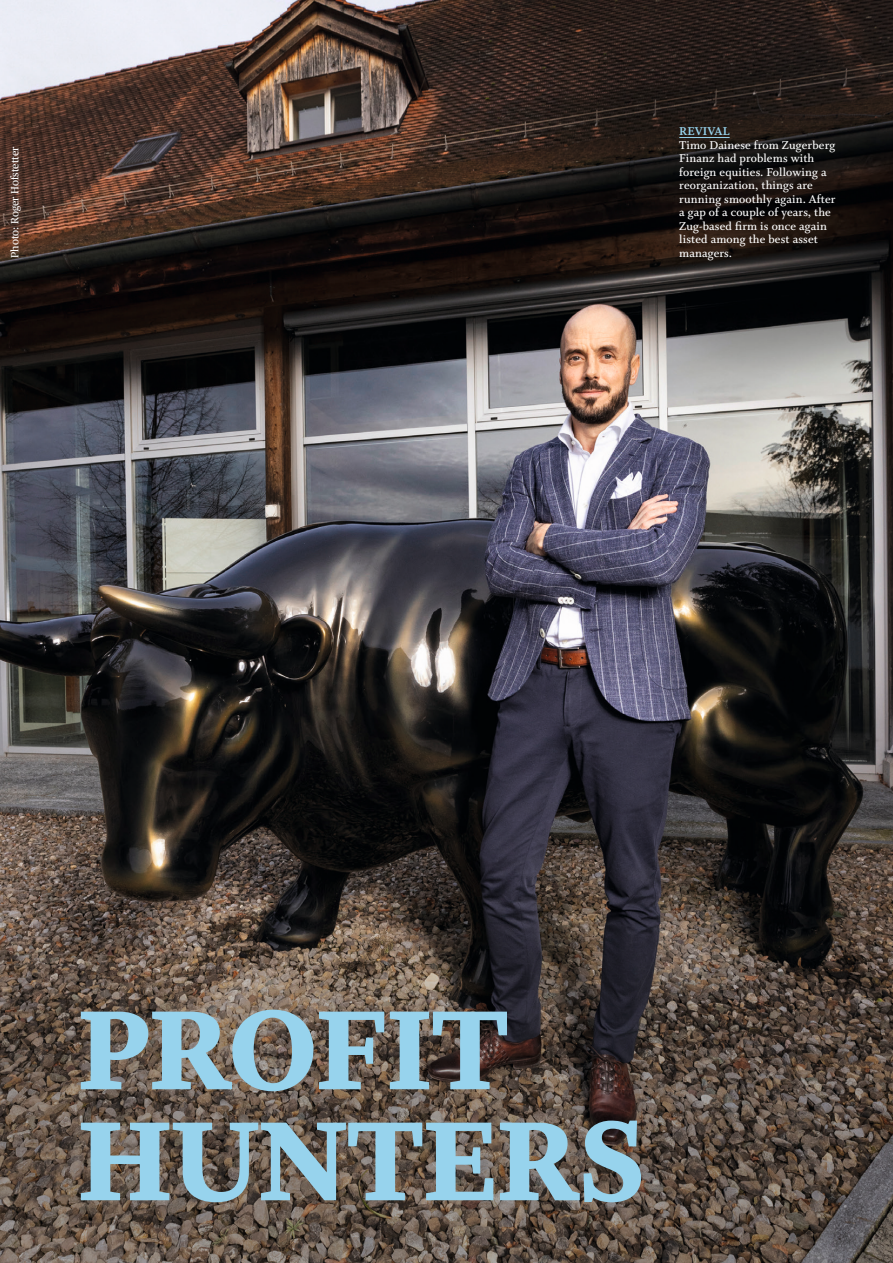
<style>
.page{position:relative;width:893px;height:1263px;background:#fff}
.page>*{position:absolute;margin:0;border:0;box-sizing:border-box;transform-origin:0 0}
._230_Titel_130_WhitBol_x04{font:900 126px/111px "Whitman";letter-spacing:-.02em;color:#97d3ed}
._830_Legi_8_5_WhitRom_x11{font:600 12.75px/13.5px "Whitman";letter-spacing:.01em;color:#fff}
._830_Legi_8_5_WhitRom_x11-2{font:700 12.75px "Whitman";letter-spacing:.005em;color:#97d3ed}
.t1{font:10.5px "Publico Text";color:#fff}
</style>
<div class="page">
<img style="left:0;top:0;width:893px;height:1263px">
<hr style="left:679px;top:137px;width:51px;height:1px;background:#97d3ed">
<p class="t1" style="left:7px;top:258px;width:113px;rotate:-90deg">Photo: Roger Hofstetter</p>
<p class="_830_Legi_8_5_WhitRom_x11-2" style="left:679px;top:124px;width:52px">REVIVAL</p>
<p class="_830_Legi_8_5_WhitRom_x11" style="left:679px;top:138px;width:158px">Timo Dainese from Zugerberg<br>Finanz had problems with foreign equities. Following a reorganization, things are running smoothly again. After a gap of a couple of years, the<br>Zug-based firm is once again listed among the best asset managers.</p>
<p class="_230_Titel_130_WhitBol_x04" style="left:77px;top:996px;width:571px">PROFIT<br>HUNTERS</p>
</div>
